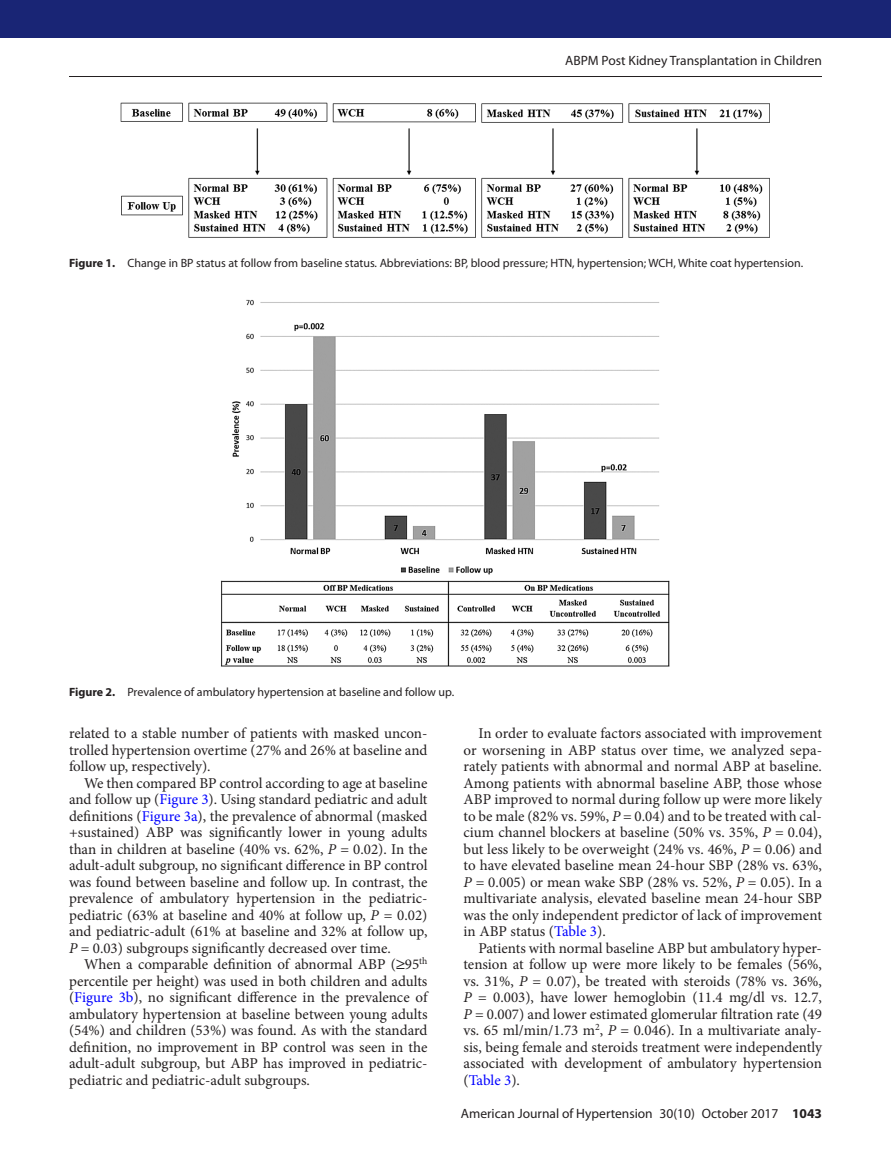
<style>
.page{position:relative;width:891px;height:1175px;background:#fff}
.page>*{position:absolute;margin:0;border:0;box-sizing:border-box;transform-origin:0 0}
.t1{font:15px/16.5px "Minion Pro";color:#231f20;text-align:justify}
.t2{font:13.5px "Myriad Pro";color:#231f20}
.t3{font:12px "Myriad Pro";color:#231f20}
.s1{font-weight:700}
.s2{color:#00f}
.s3{font-style:italic}
.s4{font-family:"Gandhari Unicode"}
</style>
<div class="page">
<hr style="left:69px;top:76px;width:753px;height:1px;background:#231f20">
<div style="left:0;top:0;width:891px;height:38px;background:#192575"></div>
<img style="left:121px;top:102px;width:649px;height:136px">
<img style="left:221px;top:300px;width:449px;height:367px">
<p class="t2" style="left:565px;top:52px;width:258px">ABPM Post Kidney Transplantation in Children</p>
<p class="t3" style="left:69px;top:256px;width:736px"><span class="s1">Figure 1.</span> Change in BP status at follow from baseline status. Abbreviations: BP, blood pressure; HTN, hypertension; WCH, White coat hypertension.</p>
<p class="t3" style="left:69px;top:684px;width:387px"><span class="s1">Figure 2.</span> Prevalence of ambulatory hypertension at baseline and follow up.</p>
<p class="t1" style="left:69px;top:725px;width:360px">related to a stable number of patients with masked uncon&shy;trolled hypertension overtime (27% and 26% at baseline and follow up, respectively).</p>
<p class="t1" style="left:69px;top:774px;width:360px;text-indent:15px">We then compared BP control according to age at baseline and follow up (<span class="s2">Figure 3</span>). Using standard pediatric and adult definitions (<span class="s2">Figure 3a</span>), the prevalence of abnormal (masked +sustained) ABP was significantly lower in young adults than in children at baseline (40% vs. 62%, <span class="s3">P</span> = 0.02). In the adult-adult subgroup, no significant difference in BP control was found between baseline and follow up. In contrast, the prevalence of ambulatory hypertension in the pediatric&shy;pediatric (63% at baseline and 40% at follow up, <span class="s3">P</span> = 0.02) and pediatric-adult (61% at baseline and 32% at follow up, <span class="s3">P</span> = 0.03) subgroups significantly decreased over time.</p>
<p class="t1" style="left:69px;top:956px;width:360px;text-indent:15px">When a comparable definition of abnormal ABP (<span class="s4">≥</span>95<sup>th </sup>percentile per height) was used in both children and adults (<span class="s2">Figure 3b</span>), no significant difference in the prevalence of ambulatory hypertension at baseline between young adults (54%) and children (53%) was found. As with the standard definition, no improvement in BP control was seen in the adult-adult subgroup, but ABP has improved in pediatric&shy;pediatric and pediatric-adult subgroups.</p>
<p class="t1" style="left:463px;top:725px;width:360px;text-indent:15px">In order to evaluate factors associated with improvement or worsening in ABP status over time, we analyzed sepa&shy;rately patients with abnormal and normal ABP at baseline.<br>Among patients with abnormal baseline ABP, those whose ABP improved to normal during follow up were more likely to be male (82% vs. 59%, <span class="s3">P</span> = 0.04) and to be treated with cal&shy;cium channel blockers at baseline (50% vs. 35%, <span class="s3">P</span> = 0.04), but less likely to be overweight (24% vs. 46%, <span class="s3">P</span> = 0.06) and to have elevated baseline mean 24-hour SBP (28% vs. 63%, <span class="s3">P</span> = 0.005) or mean wake SBP (28% vs. 52%, <span class="s3">P</span> = 0.05). In a multivariate analysis, elevated baseline mean 24-hour SBP was the only independent predictor of lack of improvement in ABP status (<span class="s2">Table 3</span>).</p>
<p class="t1" style="left:463px;top:939px;width:360px;text-indent:15px">Patients with normal baseline ABP but ambulatory hyper&shy;tension at follow up were more likely to be females (56%, vs. 31%, <span class="s3">P</span> = 0.07), be treated with steroids (78% vs. 36%, <span class="s3">P</span> = 0.003), have lower hemoglobin (11.4 mg/dl vs. 12.7, <span class="s3">P</span> = 0.007) and lower estimated glomerular filtration rate (49 vs. 65 ml/min/1.73 m<sup>2</sup>, <span class="s3">P</span> = 0.046). In a multivariate analy&shy;sis, being female and steroids treatment were independently associated with development of ambulatory hypertension (<span class="s2">Table 3</span>).</p>
<p class="t2" style="left:461px;top:1105px;width:363px">American Journal of Hypertension 30(10) October 2017 <span class="s1">1043</span></p>
</div>
